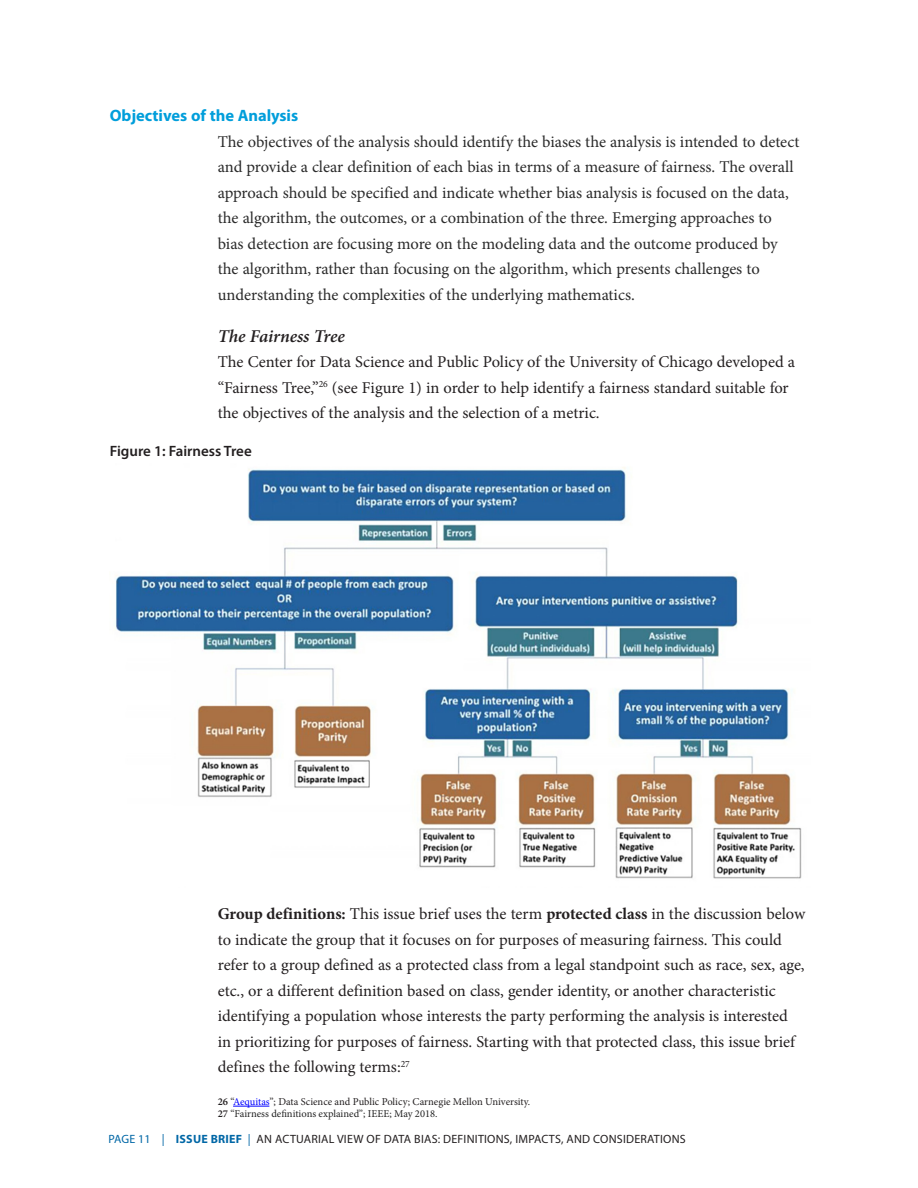
<style>
.page{position:relative;width:918px;height:1188px;background:#fff}
.page>*{position:absolute;margin:0;border:0;box-sizing:border-box;transform-origin:0 0}
.Sub_4_Minion_semi{font:italic 600 18px "Minion Pro";letter-spacing:-.005em;color:#231f20}
.text{font:16.5px/25.5px "Minion Pro";color:#2a2a2a}
.text__no_space_after{font:16.5px/25.5px "Minion Pro";color:#231f20}
.text-2{font:16.5px/25.5px "Minion Pro";color:#231f20}
.Sub_2_myriad_Cyan{font:700 16.5px "Myriad Pro";color:#009edb}
.Table_title{font:600 15px "Myriad Pro";color:#231f20}
.t1{font:12px "Myriad Pro";letter-spacing:.02em;color:#231f20}
.footnotes{font:10.5px "Minion Pro";color:#231f20}
.footnotes-2{font:10.5px "Minion Pro";color:#222}
.s1{font-weight:700}
.s2{font-weight:600}
.s3{color:#00f}
.s4{font-weight:600;color:#231f20}
.s5{color:#0067a6}
.s6{font-weight:700;color:#0067a6}
</style>
<div class="page">
<hr style="left:233px;top:1106px;width:36px;height:1px;background:#00f">
<img style="left:114px;top:467px;width:688px;height:412px">
<p class="Sub_2_myriad_Cyan" style="left:110px;top:105px;width:190px">Objectives of the Analysis</p>
<p class="text" style="left:218px;top:129px;width:583px">The objectives of the analysis should identify the biases the analysis is intended to detect and provide a clear definition of each bias in terms of a measure of fairness. The overall approach should be specified and indicate whether bias analysis is focused on the data, the algorithm, the outcomes, or a combination of the three. Emerging approaches to bias detection are focusing more on the modeling data and the outcome produced by the algorithm, rather than focusing on the algorithm, which presents challenges to understanding the complexities of the underlying mathematics.</p>
<p class="Sub_4_Minion_semi" style="left:218px;top:324px;width:129px">The Fairness Tree</p>
<p class="text-2" style="left:218px;top:350px;width:579px">The Center for Data Science and Public Policy of the University of Chicago developed a “Fairness Tree,”<sup>26</sup> (see Figure 1) in order to help identify a fairness standard suitable for the objectives of the analysis and the selection of a metric.</p>
<p class="Table_title" style="left:110px;top:441px;width:143px">Figure 1: Fairness Tree</p>
<p class="text__no_space_after" style="left:218px;top:902px;width:589px"><span class="s1">Group definitions:</span> This issue brief uses the term <span class="s1">protected class</span> in the discussion below to indicate the group that it focuses on for purposes of measuring fairness. This could refer to a group defined as a protected class from a legal standpoint such as race, sex, age, etc., or a different definition based on class, gender identity, or another characteristic identifying a population whose interests the party performing the analysis is interested in prioritizing for purposes of fairness. Starting with that protected class, this issue brief defines the following terms:<sup>27</sup></p>
<p class="footnotes" style="left:218px;top:1095px;width:314px"><span class="s2">26</span> “<span class="s3">Aequitas</span>”; Data Science and Public Policy; Carnegie Mellon University.</p>
<p class="footnotes-2" style="left:218px;top:1107px;width:221px"><span class="s4">27</span> “Fairness definitions explained”; IEEE; May 2018.</p>
<p class="t1" style="left:108px;top:1132px;width:579px"><span class="s5">PAGE 11 |</span> <span class="s6">ISSUE BRIEF</span> <span class="s5">|</span> AN ACTUARIAL VIEW OF DATA BIAS: DEFINITIONS, IMPACTS, AND CONSIDERATIONS</p>
</div>
